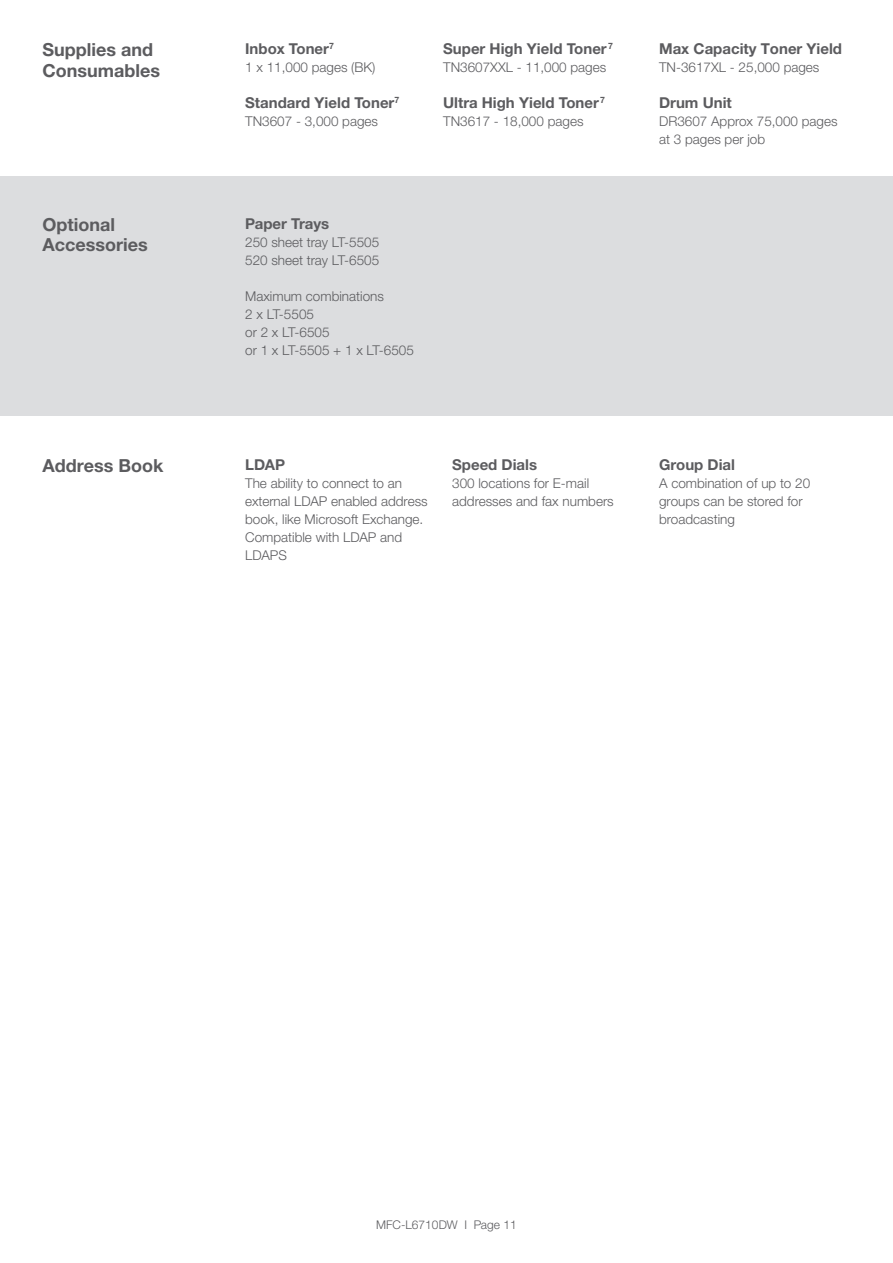
<style>
.page{position:relative;width:893px;height:1263px;background:#fff}
.page>*{position:absolute;margin:0;border:0;box-sizing:border-box;transform-origin:0 0}
.t1{font:700 18px/19.5px "Helvetica Neue LT Pro";color:#5c5c5f}
.t2{font:700 15px "Helvetica Neue LT Pro";color:#5c5c5f}
.t3{font:300 13.5px/18px "Helvetica Neue LTW1 G";color:#5c5c5f}
.t4{font:300 12px "Helvetica Neue LTW1 G";color:#5c5c5f}
</style>
<div class="page">
<div style="left:0;top:176px;width:893px;height:240px;background:#dcdddf"></div>
<h1 class="t1" style="left:43px;top:38px;width:119px;line-height:21px">Supplies and<br>Consumables</h1>
<p class="t2" style="left:245px;top:39px;width:90px">Inbox Toner<sup>7</sup></p>
<p class="t3" style="left:245px;top:58px;width:132px">1 x 11,000 pages (BK)</p>
<p class="t2" style="left:245px;top:93px;width:156px">Standard Yield Toner<sup>7</sup></p>
<p class="t3" style="left:245px;top:112px;width:134px">TN3607 - 3,000 pages</p>
<h1 class="t1" style="left:43px;top:215px;width:107px">Optional<br>Accessories</h1>
<p class="t2" style="left:245px;top:214px;width:85px">Paper Trays</p>
<p class="t3" style="left:245px;top:233px;width:136px">250 sheet tray LT-5505<br>520 sheet tray LT-6505</p>
<p class="t3" style="left:245px;top:287px;width:170px">Maximum combinations<br>2 x LT-5505<br>or 2 x LT-6505<br>or 1 x LT-5505 + 1 x LT-6505</p>
<p class="t2" style="left:443px;top:39px;width:171px">Super High Yield Toner <sup>7</sup></p>
<p class="t3" style="left:443px;top:58px;width:165px">TN3607XXL - 11,000 pages</p>
<p class="t3" style="left:659px;top:58px;width:162px">TN-3617XL - 25,000 pages</p>
<p class="t2" style="left:659px;top:39px;width:185px">Max Capacity Toner Yield</p>
<p class="t2" style="left:443px;top:93px;width:163px">Ultra High Yield Toner<sup>7</sup></p>
<p class="t3" style="left:443px;top:112px;width:142px">TN3617 - 18,000 pages</p>
<p class="t2" style="left:659px;top:93px;width:74px">Drum Unit</p>
<p class="t3" style="left:659px;top:112px;width:180px">DR3607 Approx 75,000 pages at 3 pages per job</p>
<h1 class="t1" style="left:43px;top:456px;width:122px">Address Book</h1>
<p class="t2" style="left:245px;top:456px;width:41px">LDAP</p>
<p class="t3" style="left:245px;top:474px;width:184px">The ability to connect to an external LDAP enabled address book, like Microsoft Exchange.<br>Compatible with LDAP and<br>LDAPS</p>
<p class="t2" style="left:452px;top:456px;width:86px">Speed Dials</p>
<p class="t3" style="left:452px;top:474px;width:163px">300 locations for E-mail addresses and fax numbers</p>
<p class="t2" style="left:659px;top:456px;width:77px">Group Dial</p>
<p class="t3" style="left:659px;top:474px;width:153px">A combination of up to 20 groups can be stored for broadcasting</p>
<p class="t4" style="left:376px;top:1217px;width:142px">MFC-L6710DW I Page 11</p>
</div>
